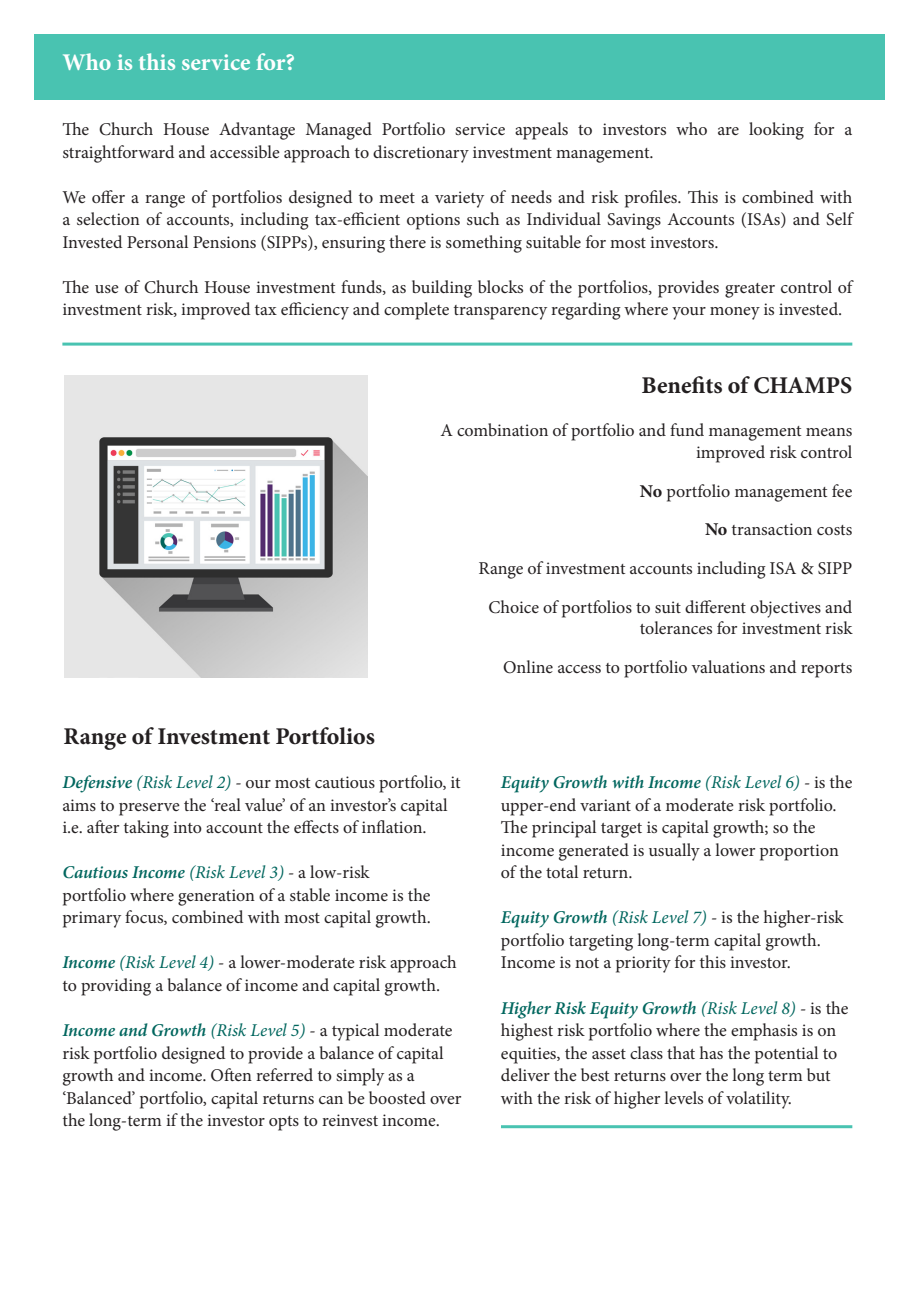
<style>
.page{position:relative;width:919px;height:1289px;background:#fff}
.page>*{position:absolute;margin:0;border:0;box-sizing:border-box;transform-origin:0 0}
.t1{font:700 24px "Minion Pro";letter-spacing:-.005em;color:#231f20}
.t2{font:700 24px "Minion Pro";color:#fff}
.t3{font:18px/22.5px "Minion Pro";letter-spacing:-.005em;color:#231f20}
.t4{font:italic 600 18px "Minion Pro";letter-spacing:-.005em;color:#00665e}
.s1{font-weight:700}
.s2{font-weight:600;font-style:italic;color:#00665e}
.s3{font-style:italic;color:#00665e}
.s4{font-style:italic}
.s5{font-weight:400}
.s6{font-weight:400;color:#231f20}
.s7{font-weight:400;font-style:normal;color:#231f20}
</style>
<div class="page">
<div style="left:34px;top:34px;width:850px;height:65px;background:#49c3b1"></div>
<hr style="left:62px;top:342px;width:790px;height:3px;background:#49c3b1">
<hr style="left:501px;top:1125px;width:351px;height:3px;background:#49c3b1">
<img style="left:64px;top:376px;width:303px;height:301px">
<p class="t2" style="left:62px;top:46px;width:234px">Who is this service for?</p>
<p class="t3" style="left:62px;top:118px;width:791px">The Church House Advantage Managed Portfolio service appeals to investors who are looking for a straightforward and accessible approach to discretionary investment management.</p>
<p class="t3" style="left:62px;top:186px;width:791px;text-align:justify">We offer a range of portfolios designed to meet a variety of needs and risk profiles. This is combined with a selection of accounts, including tax-efficient options such as Individual Savings Accounts (ISAs) and Self Invested Personal Pensions (SIPPs), ensuring there is something suitable for most investors.</p>
<p class="t3" style="left:62px;top:276px;width:791px">The use of Church House investment funds, as building blocks of the portfolios, provides greater control of investment risk, improved tax efficiency and complete transparency regarding where your money is invested.</p>
<p class="t1" style="left:641px;top:369px;width:212px">Benefits of CHAMPS</p>
<p class="t3" style="left:440px;top:420px;width:413px;line-height:21.6px;text-align:right">A combination of portfolio and fund management means improved risk control</p>
<p class="t3" style="left:640px;top:479px;width:214px"><span class="s1">No</span> portfolio management fee</p>
<p class="t3" style="left:705px;top:518px;width:149px"><span class="s1">No</span> transaction costs</p>
<p class="t3" style="left:478px;top:557px;width:375px">Range of investment accounts including ISA &amp; SIPP</p>
<p class="t3" style="left:488px;top:596px;width:365px;line-height:21.6px;text-align:right">Choice of portfolios to suit different objectives and tolerances for investment risk</p>
<p class="t3" style="left:503px;top:656px;width:351px">Online access to portfolio valuations and reports</p>
<p class="t1" style="left:64px;top:719px;width:313px">Range of Investment Portfolios</p>
<p class="t3" style="left:62px;top:771px;width:399px"><span class="s2">Defensive</span> <span class="s3">(Risk Level 2)</span> <span class="s4">-</span> our most cautious portfolio, it aims to preserve the ‘real value’ of an investor’s capital i.e. after taking into account the effects of inflation.</p>
<p class="t4" style="left:62px;top:860px;width:308px">Cautious Income <span class="s5">(Risk Level 3)</span> <span class="s6">-</span> <span class="s7">a low-risk</span></p>
<p class="t3" style="left:62px;top:884px;width:370px">portfolio where generation of a stable income is the primary focus, combined with most capital growth.</p>
<p class="t3" style="left:62px;top:951px;width:396px"><span class="s2">Income</span> <span class="s3">(Risk Level 4)</span> <span class="s4">-</span> a lower-moderate risk approach to providing a balance of income and capital growth.</p>
<p class="t3" style="left:62px;top:1019px;width:400px"><span class="s2">Income and Growth</span> <span class="s3">(Risk Level 5)</span> <span class="s4">-</span> a typical moderate risk portfolio designed to provide a balance of capital growth and income. Often referred to simply as a ‘Balanced’ portfolio, capital returns can be boosted over the long-term if the investor opts to reinvest income.</p>
<p class="t4" style="left:501px;top:770px;width:353px">Equity Growth with Income <span class="s5">(Risk Level 6)</span> <span class="s6">-</span> <span class="s7">is the</span></p>
<p class="t3" style="left:501px;top:794px;width:339px">upper-end variant of a moderate risk portfolio.<br>The principal target is capital growth; so the income generated is usually a lower proportion of the total return.</p>
<p class="t3" style="left:501px;top:906px;width:344px"><span class="s2">Equity Growth</span> <span class="s3">(Risk Level 7)</span> <span class="s4">-</span> is the higher-risk</p>
<p class="t3" style="left:501px;top:929px;width:321px">portfolio targeting long-term capital growth.<br>Income is not a priority for this investor.</p>
<p class="t4" style="left:501px;top:995px;width:349px">Higher Risk Equity Growth <span class="s5">(Risk Level 8)</span> <span class="s6">-</span> <span class="s7">is the</span></p>
<p class="t3" style="left:501px;top:1019px;width:338px">highest risk portfolio where the emphasis is on equities, the asset class that has the potential to deliver the best returns over the long term but with the risk of higher levels of volatility.</p>
</div>
